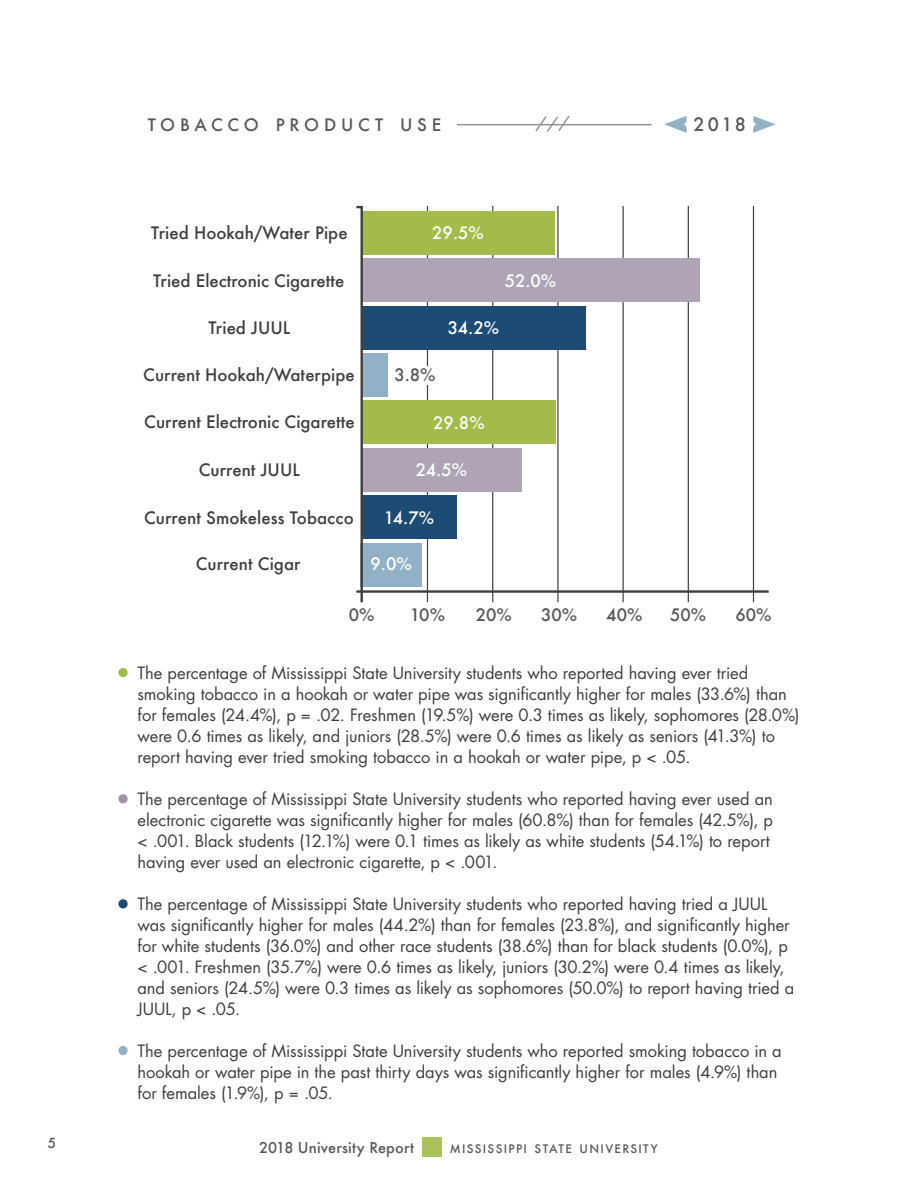
<style>
.page{position:relative;width:918px;height:1188px;background:#fff}
.page>*{position:absolute;margin:0;border:0;box-sizing:border-box;transform-origin:0 0}
.t1{font:500 18px "Futura";color:#57585a}
.t2{font:500 16.8px "Futura";color:#3e3e3f}
.t3{font:500 16.8px "Futura";letter-spacing:-.005em;color:#fff}
.t4{font:500 16.8px "Futura";letter-spacing:-.005em;color:#57585a}
.t5{font:500 16.8px "Futura";letter-spacing:.28em;color:#57585a}
.t6{font:16.5px/21px "Futura Std";letter-spacing:-.005em;color:#3e3e3f}
.t7{font:500 14.55px "Futura";letter-spacing:.015em;color:#57585a}
.t8{font:500 13.65px "Futura";color:#57585a}
.t9{font:500 11.55px "Futura";letter-spacing:.115em;color:#57585a}
</style>
<div class="page">
<div style="left:422px;top:1137px;width:20px;height:20px;background:#acc15a"></div>
<hr style="left:457px;top:124px;width:195px;height:1px;background:#939598">
<svg style="left:534px;top:115px;width:37px;height:17px"></svg>
<svg style="left:664px;top:116px;width:23px;height:17px"></svg>
<svg style="left:753px;top:116px;width:23px;height:17px"></svg>
<hr style="left:356px;top:590px;width:413px;height:3px;background:#3e3e3f">
<hr style="left:688px;top:206px;width:1px;height:396px;background:#3e3e3f">
<hr style="left:427px;top:206px;width:1px;height:396px;background:#3e3e3f">
<hr style="left:492px;top:206px;width:1px;height:396px;background:#3e3e3f">
<hr style="left:557px;top:206px;width:2px;height:396px;background:#3e3e3f">
<hr style="left:623px;top:206px;width:1px;height:396px;background:#3e3e3f">
<hr style="left:753px;top:206px;width:1px;height:396px;background:#3e3e3f">
<div style="left:361px;top:543px;width:61px;height:43px;background:#93b1c6"></div>
<div style="left:361px;top:495px;width:96px;height:44px;background:#1c4c74"></div>
<div style="left:362px;top:448px;width:160px;height:44px;background:#aea4b6"></div>
<div style="left:362px;top:400px;width:194px;height:44px;background:#a3bb49"></div>
<div style="left:361px;top:353px;width:27px;height:44px;background:#93b1c6"></div>
<div style="left:362px;top:306px;width:224px;height:43px;background:#1c4c74"></div>
<div style="left:362px;top:259px;width:338px;height:43px;background:#aea4b6"></div>
<div style="left:362px;top:211px;width:192px;height:43px;background:#a3bb49"></div>
<hr style="left:361px;top:206px;width:2px;height:396px;background:#3e3e3f">
<div style="left:391px;top:366px;width:54px;height:18px;background:#fff"></div>
<svg style="left:118px;top:668px;width:10px;height:9px"></svg>
<svg style="left:118px;top:794px;width:10px;height:9px"></svg>
<svg style="left:118px;top:899px;width:10px;height:9px"></svg>
<svg style="left:118px;top:1046px;width:10px;height:9px"></svg>
<p class="t8" style="left:48px;top:1134px;width:10px">5</p>
<p class="t5" style="left:148px;top:113px;width:295px">TOBACCO PRODUCT USE</p>
<p class="t1" style="left:693px;top:112px;width:54px">2018</p>
<p class="t2" style="left:151px;top:221px;width:198px">Tried Hookah/Water Pipe</p>
<p class="t3" style="left:432px;top:221px;width:53px">29.5%</p>
<p class="t2" style="left:153px;top:269px;width:193px">Tried Electronic Cigarette</p>
<p class="t3" style="left:505px;top:269px;width:53px">52.0%</p>
<p class="t2" style="left:208px;top:316px;width:83px">Tried JUUL</p>
<p class="t3" style="left:448px;top:316px;width:53px">34.2%</p>
<p class="t2" style="left:143px;top:363px;width:213px">Current Hookah/Waterpipe</p>
<p class="t4" style="left:394px;top:363px;width:43px">3.8%</p>
<p class="t2" style="left:144px;top:411px;width:212px">Current Electronic Cigarette</p>
<p class="t2" style="left:199px;top:458px;width:103px">Current JUUL</p>
<p class="t3" style="left:433px;top:411px;width:53px">29.8%</p>
<p class="t3" style="left:416px;top:459px;width:53px">24.5%</p>
<p class="t2" style="left:144px;top:506px;width:211px">Current Smokeless Tobacco</p>
<p class="t3" style="left:384px;top:506px;width:52px">14.7%</p>
<p class="t2" style="left:196px;top:553px;width:106px">Current Cigar</p>
<p class="t3" style="left:371px;top:552px;width:43px">9.0%</p>
<p class="t4" style="left:349px;top:603px;width:27px">0%</p>
<p class="t4" style="left:410px;top:603px;width:37px">10%</p>
<p class="t4" style="left:476px;top:603px;width:37px">20%</p>
<p class="t4" style="left:541px;top:603px;width:38px">30%</p>
<p class="t4" style="left:606px;top:603px;width:38px">40%</p>
<p class="t4" style="left:670px;top:603px;width:38px">50%</p>
<p class="t4" style="left:735px;top:603px;width:38px">60%</p>
<p class="t6" style="left:138px;top:662px;width:663px">The percentage of Mississippi State University students who reported having ever tried smoking tobacco in a hookah or water pipe was significantly higher for males (33.6%) than for females (24.4%), p = .02. Freshmen (19.5%) were 0.3 times as likely, sophomores (28.0%) were 0.6 times as likely, and juniors (28.5%) were 0.6 times as likely as seniors (41.3%) to report having ever tried smoking tobacco in a hookah or water pipe, p &lt; .05.</p>
<p class="t6" style="left:138px;top:788px;width:637px">The percentage of Mississippi State University students who reported having ever used an electronic cigarette was significantly higher for males (60.8%) than for females (42.5%), p &lt; .001. Black students (12.1%) were 0.1 times as likely as white students (54.1%) to report having ever used an electronic cigarette, p &lt; .001.</p>
<p class="t6" style="left:138px;top:893px;width:658px">The percentage of Mississippi State University students who reported having tried a JUUL was significantly higher for males (44.2%) than for females (23.8%), and significantly higher for white students (36.0%) and other race students (38.6%) than for black students (0.0%), p &lt; .001. Freshmen (35.7%) were 0.6 times as likely, juniors (30.2%) were 0.4 times as likely, and seniors (24.5%) were 0.3 times as likely as sophomores (50.0%) to report having tried a JUUL, p &lt; .05.</p>
<p class="t6" style="left:138px;top:1040px;width:646px">The percentage of Mississippi State University students who reported smoking tobacco in a hookah or water pipe in the past thirty days was significantly higher for males (4.9%) than for females (1.9%), p = .05.</p>
<p class="t7" style="left:259px;top:1137px;width:157px">2018 University Report</p>
<p class="t9" style="left:450px;top:1140px;width:209px">MISSISSIPPI STATE UNIVERSITY</p>
</div>
